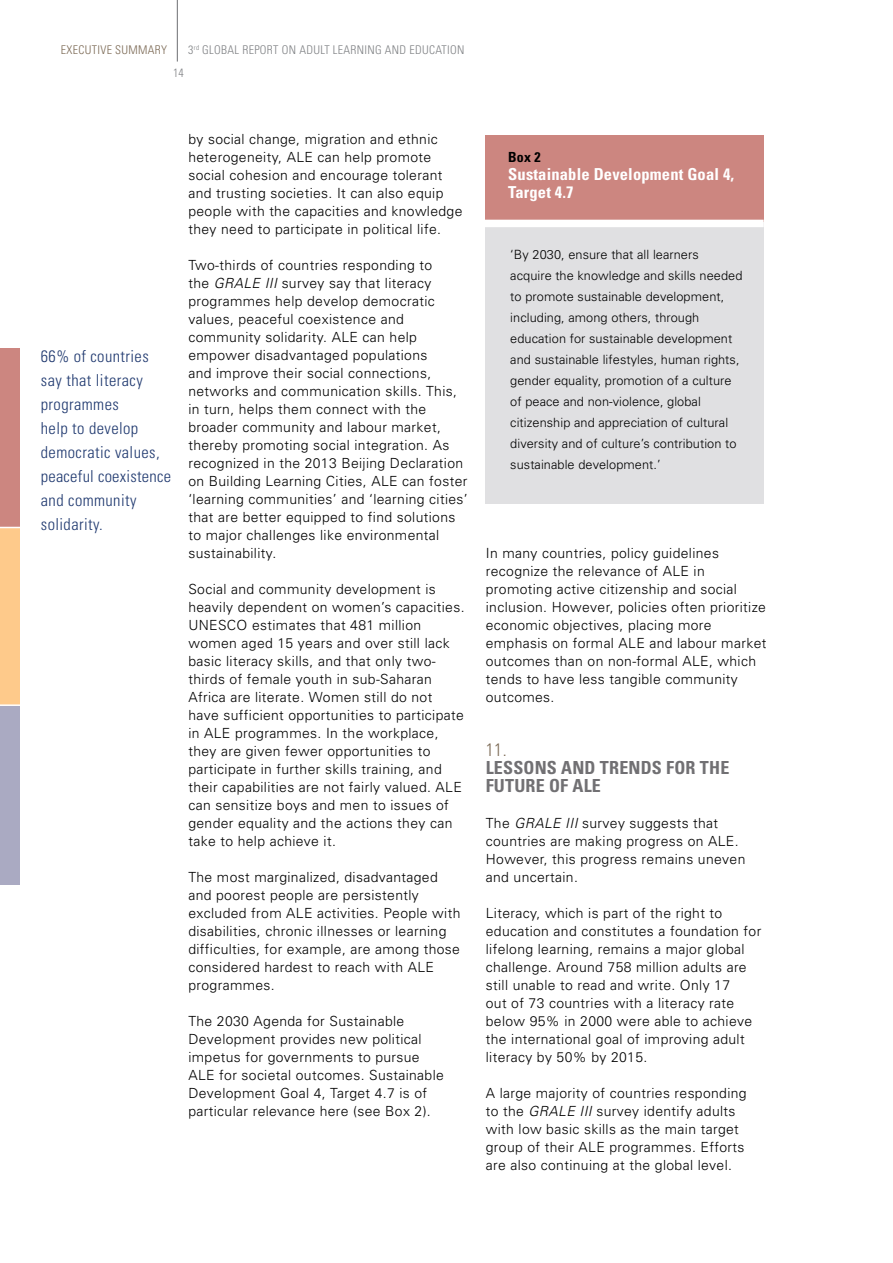
<style>
.page{position:relative;width:893px;height:1263px;background:#fff}
.page>*{position:absolute;margin:0;border:0;box-sizing:border-box;transform-origin:0 0}
.t1{font:700 condensed 18px/18px "Univers";letter-spacing:.01em;color:#717073}
.t2{font:300 condensed 16.5px/24px "Univers";letter-spacing:.025em;color:#213a70}
.t3{font:700 condensed 16.5px/18px "Univers";letter-spacing:.01em;color:#fff}
.t4{font:300 13.95px/18px "Univers";letter-spacing:.025em;color:#000}
.t5{font:700 condensed 13.95px "Univers";color:#000}
.t6{font:300 12.75px/21px "Univers";letter-spacing:.005em;color:#000}
.t7{font:300 condensed 12px "Univers";letter-spacing:.025em;color:#808285}
.t8{font:300 condensed 12px "Univers";letter-spacing:.025em;color:#7c6a55}
.s1{font-style:italic}
.s2{font-weight:300;color:#7c6a55}
</style>
<div class="page">
<div style="left:0;top:349px;width:20px;height:178px;background:#cc8680"></div>
<div style="left:0;top:528px;width:20px;height:178px;background:#feca8b"></div>
<div style="left:0;top:706px;width:20px;height:178px;background:#aaaac2"></div>
<hr style="left:0;top:704px;width:21px;height:2px;background:#fff">
<div style="left:485px;top:199px;width:279px;height:305px;background:#e0e0e2"></div>
<div style="left:485px;top:135px;width:279px;height:86px;background:#cc8680"></div>
<div style="left:478px;top:220px;width:286px;height:7px;background:#fff"></div>
<hr style="left:177px;top:0;width:1px;height:62px;background:#6d6e71">
<p class="t8" style="left:61px;top:43px;width:108px">EXECUTIVE SUMMARY</p>
<p class="t7" style="left:188px;top:43px;width:278px">3<sup>rd</sup> GLOBAL REPORT ON ADULT LEARNING AND EDUCATION</p>
<p class="t7" style="left:173px;top:65px;width:12px">14</p>
<p class="t2" style="left:41px;top:343px;width:132px">66% of countries say that literacy programmes<br>help to develop democratic values, peaceful coexistence and community solidarity.</p>
<p class="t4" style="left:188px;top:130px;width:276px">by social change, migration and ethnic heterogeneity, ALE can help promote social cohesion and encourage tolerant and trusting societies. It can also equip people with the capacities and knowledge they need to participate in political life.</p>
<p class="t4" style="left:188px;top:256px;width:281px">Two-thirds of countries responding to<br>the <span class="s1">GRALE III</span> survey say that literacy programmes help develop democratic values, peaceful coexistence and community solidarity. ALE can help empower disadvantaged populations<br>and improve their social connections, networks and communication skills. This, in turn, helps them connect with the broader community and labour market, thereby promoting social integration. As recognized in the 2013 Beijing Declaration on Building Learning Cities, ALE can foster ‘learning communities’ and ‘learning cities’ that are better equipped to find solutions to major challenges like environmental sustainability.</p>
<p class="t4" style="left:188px;top:580px;width:278px">Social and community development is heavily dependent on women’s capacities.<br>UNESCO estimates that 481 million women aged 15 years and over still lack basic literacy skills, and that only two&shy;thirds of female youth in sub-Saharan Africa are literate. Women still do not have sufficient opportunities to participate in ALE programmes. In the workplace, they are given fewer opportunities to participate in further skills training, and their capabilities are not fairly valued. ALE can sensitize boys and men to issues of gender equality and the actions they can take to help achieve it.</p>
<p class="t4" style="left:188px;top:868px;width:274px">The most marginalized, disadvantaged and poorest people are persistently excluded from ALE activities. People with disabilities, chronic illnesses or learning difficulties, for example, are among those considered hardest to reach with ALE programmes.</p>
<p class="t4" style="left:188px;top:1012px;width:257px">The 2030 Agenda for Sustainable Development provides new political impetus for governments to pursue ALE for societal outcomes. Sustainable Development Goal 4, Target 4.7 is of particular relevance here (see Box 2).</p>
<p class="t5" style="left:508px;top:148px;width:34px">Box 2</p>
<p class="t3" style="left:508px;top:164px;width:227px">Sustainable Development Goal 4,<br>Target 4.7</p>
<p class="t6" style="left:510px;top:243px;width:234px">‘By 2030, ensure that all learners acquire the knowledge and skills needed to promote sustainable development, including, among others, through education for sustainable development and sustainable lifestyles, human rights, gender equality, promotion of a culture of peace and non-violence, global citizenship and appreciation of cultural diversity and of culture’s contribution to sustainable development.’</p>
<p class="t4" style="left:486px;top:543px;width:282px">In many countries, policy guidelines recognize the relevance of ALE in promoting active citizenship and social inclusion. However, policies often prioritize economic objectives, placing more emphasis on formal ALE and labour market outcomes than on non-formal ALE, which tends to have less tangible community outcomes.</p>
<p class="t1" style="left:486px;top:740px;width:245px"><span class="s2">11.<br></span>LESSONS AND TRENDS FOR THE<br>FUTURE OF ALE</p>
<p class="t4" style="left:486px;top:814px;width:261px">The <span class="s1">GRALE III</span> survey suggests that countries are making progress on ALE.<br>However, this progress remains uneven and uncertain.</p>
<p class="t4" style="left:486px;top:904px;width:277px">Literacy, which is part of the right to education and constitutes a foundation for lifelong learning, remains a major global challenge. Around 758 million adults are still unable to read and write. Only 17<br>out of 73 countries with a literacy rate below 95% in 2000 were able to achieve the international goal of improving adult literacy by 50% by 2015.</p>
<p class="t4" style="left:486px;top:1084px;width:262px">A large majority of countries responding to the <span class="s1">GRALE III</span> survey identify adults with low basic skills as the main target group of their ALE programmes. Efforts are also continuing at the global level.</p>
</div>
